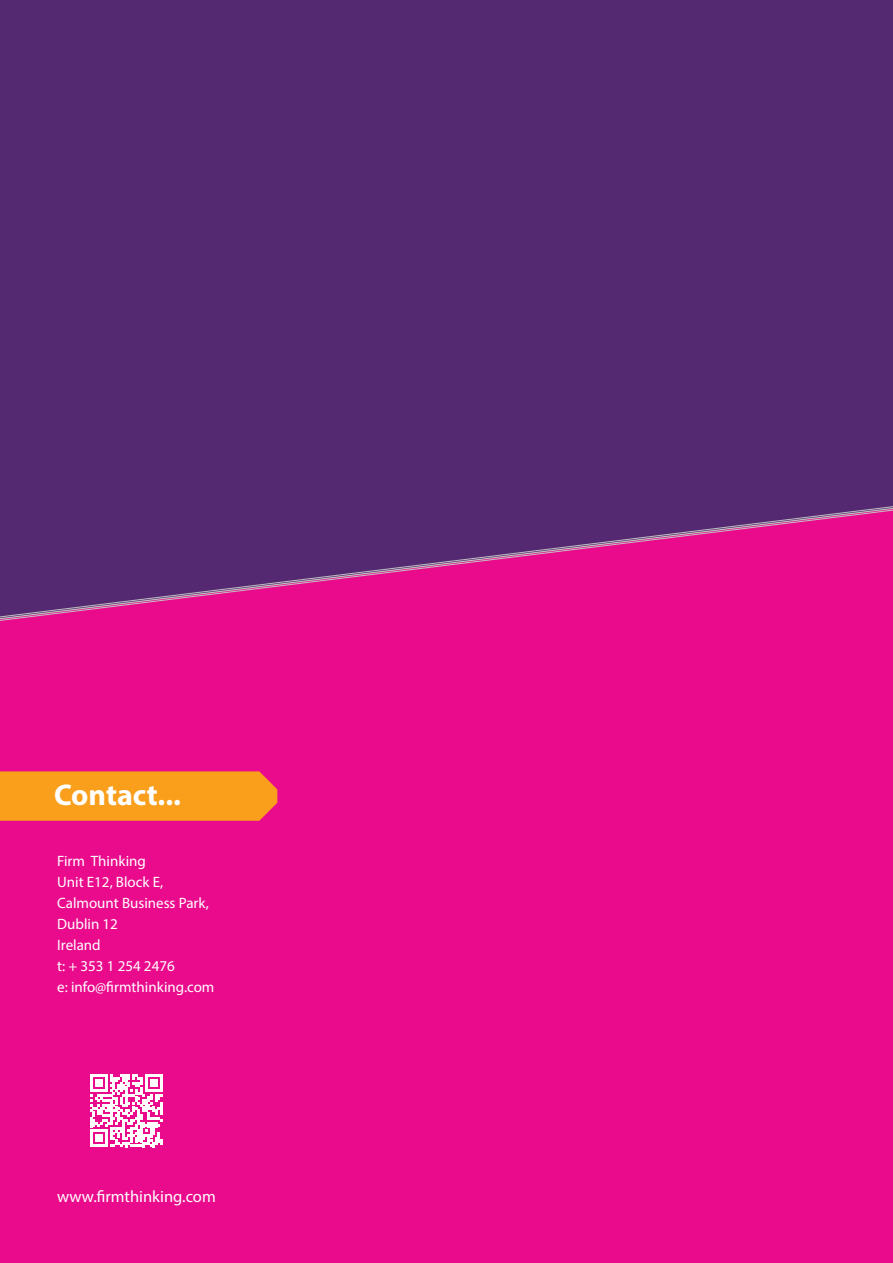
<style>
.page{position:relative;width:893px;height:1263px;background:#fff}
.page>*{position:absolute;margin:0;border:0;box-sizing:border-box;transform-origin:0 0}
.t1{font:700 30px "Myriad Pro";color:#fff}
.t2{font:16.5px "Myriad Pro";color:#fff}
.t3{font:700 16.5px "Myriad Pro";color:#fff}
.t4{font:15px/21px "Myriad Pro";color:#fff}
</style>
<div class="page">
<div style="left:0;top:627px;width:893px;height:636px;background:#ea0b8c"></div>
<svg style="left:0;top:0;width:893px;height:623px"></svg>
<div style="left:0;top:771px;width:277px;height:50px;background:#f99f1c"></div>
<svg style="left:90px;top:1074px;width:73px;height:73px"></svg>
<h1 class="t1" style="left:54px;top:775px;width:129px">Contact...</h1>
<p class="t4" style="left:57px;top:850px;width:159px">Firm Thinking<br>Unit E12, Block E,<br>Calmount Business Park,<br>Dublin 12<br>Ireland<br>t: + 353 1 254 2476<br>e: info@firmthinking.com</p>
<p class="t2" style="left:57px;top:1186px;width:160px">www.firmthinking.com</p>
<p class="t3" style="left:57px;top:1192px;width:11px">8</p>
</div>
